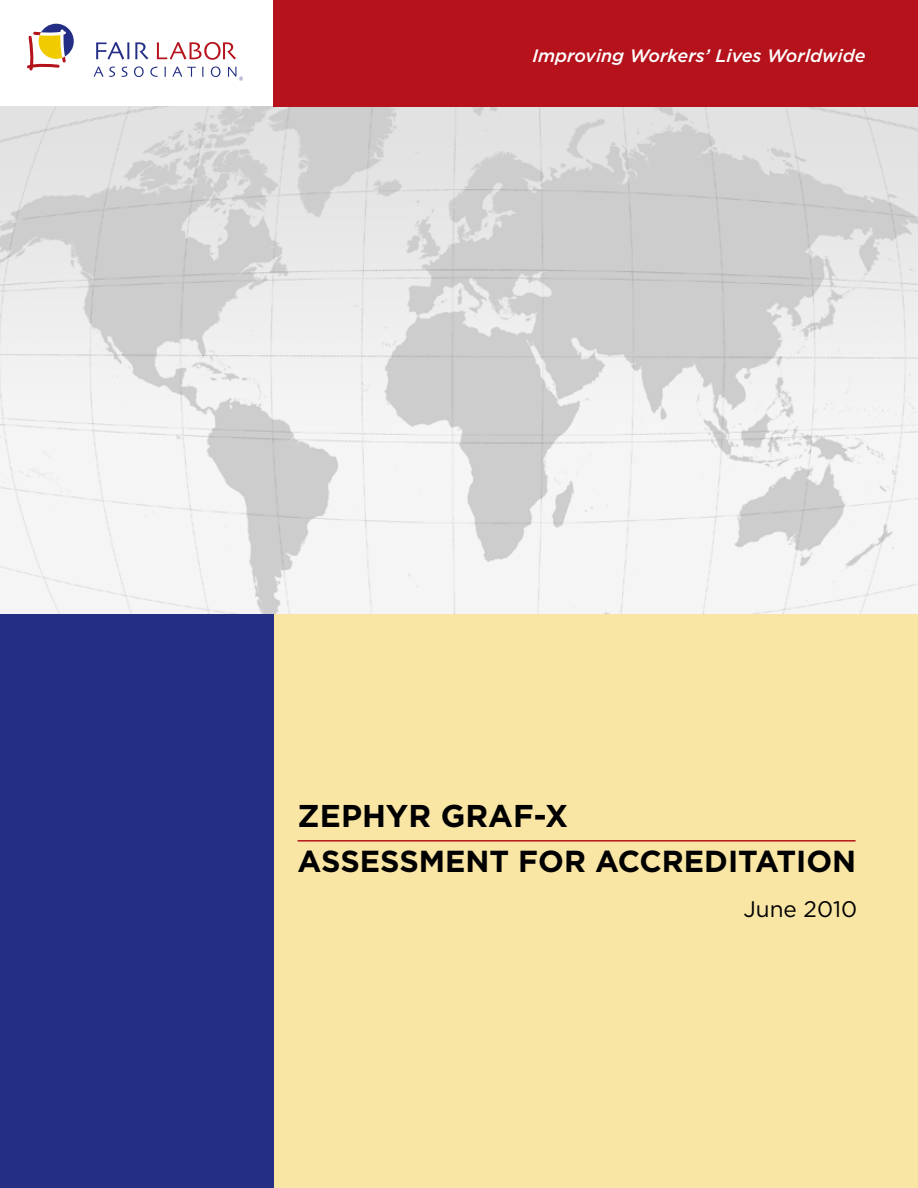
<style>
.page{position:relative;width:918px;height:1188px;background:#fff}
.page>*{position:absolute;margin:0;border:0;box-sizing:border-box;transform-origin:0 0}
.t1{font:700 31.5px "Gotham";color:#000}
.t2{font:700 30.3px "Gotham";color:#000}
.t3{font:22.5px "Gotham";color:#000}
.t4{font:italic 500 18px "Gotham";color:#fff}
</style>
<div class="page">
<div style="left:0;top:580px;width:918px;height:608px;background:#f9e5a4"></div>
<div style="left:0;top:600px;width:273px;height:588px;background:#232e84"></div>
<img style="left:0;top:107px;width:918px;height:506px">
<div style="left:273px;top:0;width:645px;height:107px;background:#b5121b"></div>
<hr style="left:298px;top:840px;width:558px;height:2px;background:#b5121b">
<svg style="left:27px;top:24px;width:47px;height:47px"></svg>
<svg style="left:96px;top:42px;width:33px;height:18px"></svg>
<svg style="left:135px;top:42px;width:13px;height:18px"></svg>
<svg style="left:157px;top:42px;width:79px;height:18px"></svg>
<svg style="left:94px;top:67px;width:9px;height:10px"></svg>
<svg style="left:109px;top:67px;width:6px;height:10px"></svg>
<svg style="left:122px;top:67px;width:5px;height:10px"></svg>
<svg style="left:134px;top:66px;width:10px;height:11px"></svg>
<svg style="left:150px;top:67px;width:8px;height:10px"></svg>
<svg style="left:172px;top:67px;width:24px;height:10px"></svg>
<svg style="left:211px;top:66px;width:10px;height:11px"></svg>
<svg style="left:228px;top:67px;width:15px;height:14px"></svg>
<p class="t4" style="left:532px;top:44px;width:335px">Improving Workers’ Lives Worldwide</p>
<h1 class="t1" style="left:298px;top:795px;width:272px">ZEPHYR GRAF-X</h1>
<h2 class="t2" style="left:298px;top:841px;width:560px">ASSESSMENT FOR ACCREDITATION</h2>
<p class="t3" style="left:743px;top:894px;width:115px">June 2010</p>
</div>
